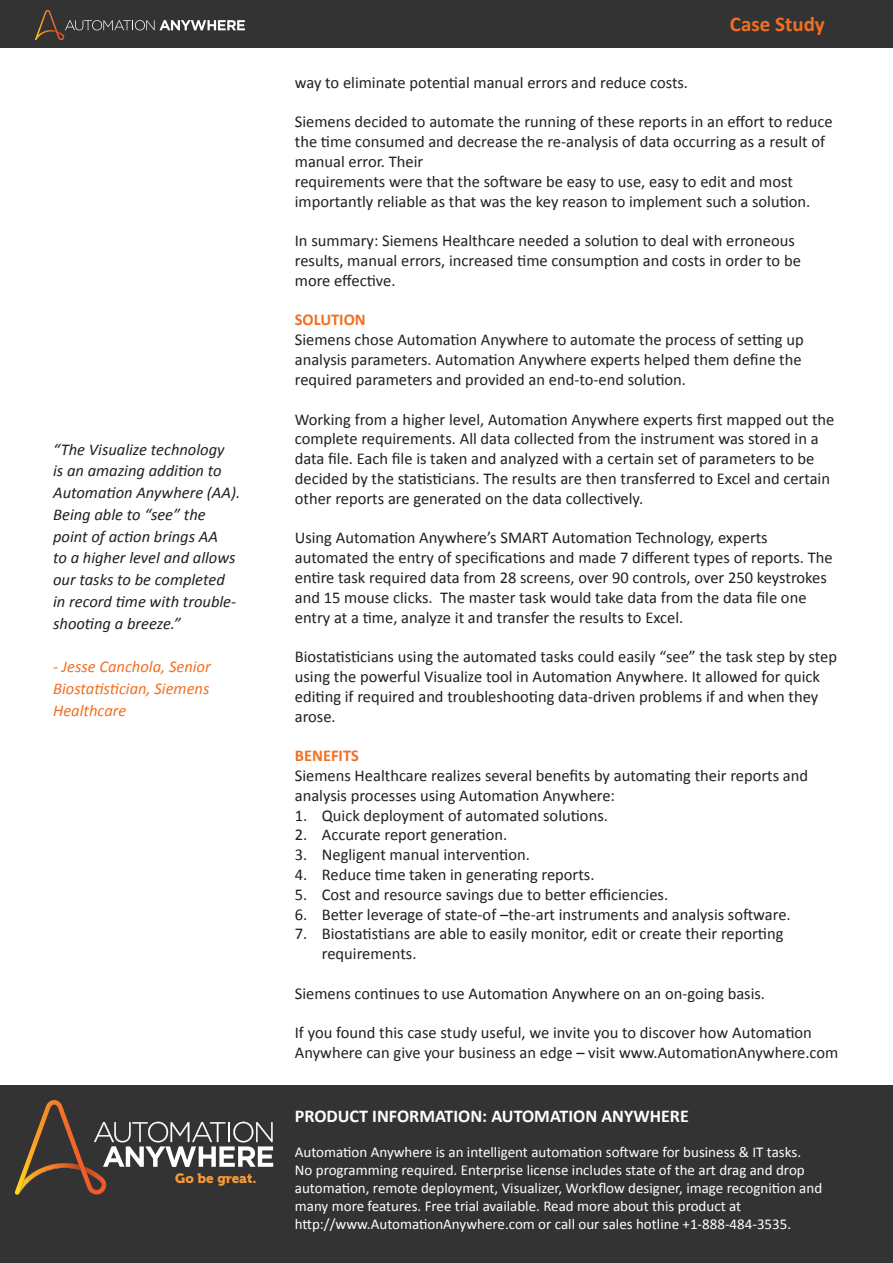
<style>
.page{position:relative;width:893px;height:1263px;background:#fff}
.page>*{position:absolute;margin:0;border:0;box-sizing:border-box;transform-origin:0 0}
.t1{font:700 21px "Calibri";color:#f36e21}
.t2{font:700 18px "Calibri";color:#fff}
.t3{font:16.5px/19.8px "Calibri";color:#231f20}
.t4{font:italic 16.5px/21.8px "Calibri";color:#231f20}
.t5{font:italic 16.5px/21.8px "Calibri";color:#f36e21;text-align:justify}
.t6{font:700 16.5px "Calibri";color:#f36e21}
.t7{font:15px/18px "Calibri";color:#fff}
.t8{font:13.5px "Museo 900";color:#f79936}
</style>
<div class="page">
<div style="left:0;top:0;width:893px;height:48px;background:#333"></div>
<div style="left:0;top:1085px;width:893px;height:178px;background:#333"></div>
<svg style="left:35px;top:10px;width:210px;height:30px"></svg>
<svg style="left:15px;top:1100px;width:258px;height:95px"></svg>
<p class="t4" style="left:53px;top:438px;width:189px">“The Visualize technology<br>is an amazing addition to<br>Automation Anywhere (AA).<br>Being able to “see” the point of action brings AA<br>to a higher level and allows our tasks to be completed in record time with trouble&shy;shooting a breeze.”</p>
<p class="t5" style="left:53px;top:655px;width:159px">- Jesse Canchola, Senior Biostatistician, Siemens Healthcare</p>
<p class="t8" style="left:175px;top:1171px;width:83px">Go be great.</p>
<p class="t1" style="left:730px;top:10px;width:96px">Case Study</p>
<p class="t3" style="left:295px;top:73px;width:395px">way to eliminate potential manual errors and reduce costs.</p>
<p class="t3" style="left:295px;top:112px;width:539px">Siemens decided to automate the running of these reports in an effort to reduce the time consumed and decrease the re-analysis of data occurring as a result of manual error. Their</p>
<p class="t3" style="left:295px;top:172px;width:517px">requirements were that the software be easy to use, easy to edit and most importantly reliable as that was the key reason to implement such a solution.</p>
<p class="t3" style="left:295px;top:231px;width:508px">In summary: Siemens Healthcare needed a solution to deal with erroneous results, manual errors, increased time consumption and costs in order to be more effective.</p>
<p class="t6" style="left:295px;top:309px;width:72px">SOLUTION</p>
<p class="t3" style="left:295px;top:330px;width:510px;text-align:justify">Siemens chose Automation Anywhere to automate the process of setting up analysis parameters. Automation Anywhere experts helped them define the required parameters and provided an end-to-end solution.</p>
<p class="t3" style="left:295px;top:409px;width:541px">Working from a higher level, Automation Anywhere experts first mapped out the complete requirements. All data collected from the instrument was stored in a data file. Each file is taken and analyzed with a certain set of parameters to be decided by the statisticians. The results are then transferred to Excel and certain other reports are generated on the data collectively.</p>
<p class="t3" style="left:295px;top:528px;width:539px">Using Automation Anywhere’s SMART Automation Technology, experts automated the entry of specifications and made 7 different types of reports. The entire task required data from 28 screens, over 90 controls, over 250 keystrokes and 15 mouse clicks. The master task would take data from the data file one entry at a time, analyze it and transfer the results to Excel.</p>
<p class="t3" style="left:295px;top:647px;width:544px">Biostatisticians using the automated tasks could easily “see” the task step by step using the powerful Visualize tool in Automation Anywhere. It allowed for quick editing if required and troubleshooting data-driven problems if and when they arose.</p>
<p class="t6" style="left:295px;top:745px;width:66px">BENEFITS</p>
<p class="t3" style="left:295px;top:766px;width:515px">Siemens Healthcare realizes several benefits by automating their reports and analysis processes using Automation Anywhere:</p>
<p class="t3" style="left:295px;top:805px;width:315px">1. Quick deployment of automated solutions.</p>
<p class="t3" style="left:295px;top:825px;width:214px">2. Accurate report generation.</p>
<p class="t3" style="left:295px;top:845px;width:237px">3. Negligent manual intervention.</p>
<p class="t3" style="left:295px;top:865px;width:301px">4. Reduce time taken in generating reports.</p>
<p class="t3" style="left:295px;top:884px;width:375px">5. Cost and resource savings due to better efficiencies.</p>
<p class="t3" style="left:295px;top:904px;width:497px">6. Better leverage of state-of –the-art instruments and analysis software.</p>
<p class="t3" style="left:322px;top:924px;width:463px;text-indent:-27px">7. Biostatistians are able to easily monitor, edit or create their reporting requirements.</p>
<p class="t3" style="left:295px;top:983px;width:472px">Siemens continues to use Automation Anywhere on an on-going basis.</p>
<p class="t3" style="left:295px;top:1023px;width:545px">If you found this case study useful, we invite you to discover how Automation<br>Anywhere can give your business an edge – visit www.AutomationAnywhere.com</p>
<p class="t2" style="left:295px;top:1104px;width:396px">PRODUCT INFORMATION: AUTOMATION ANYWHERE</p>
<p class="t7" style="left:295px;top:1143px;width:529px">Automation Anywhere is an intelligent automation software for business &amp; IT tasks.<br>No programming required. Enterprise license includes state of the art drag and drop automation, remote deployment, Visualizer, Workflow designer, image recognition and many more features. Free trial available. Read more about this product at</p>
<p class="t7" style="left:295px;top:1215px;width:498px">http://www.AutomationAnywhere.com or call our sales hotline +1-888-484-3535.</p>
</div>
